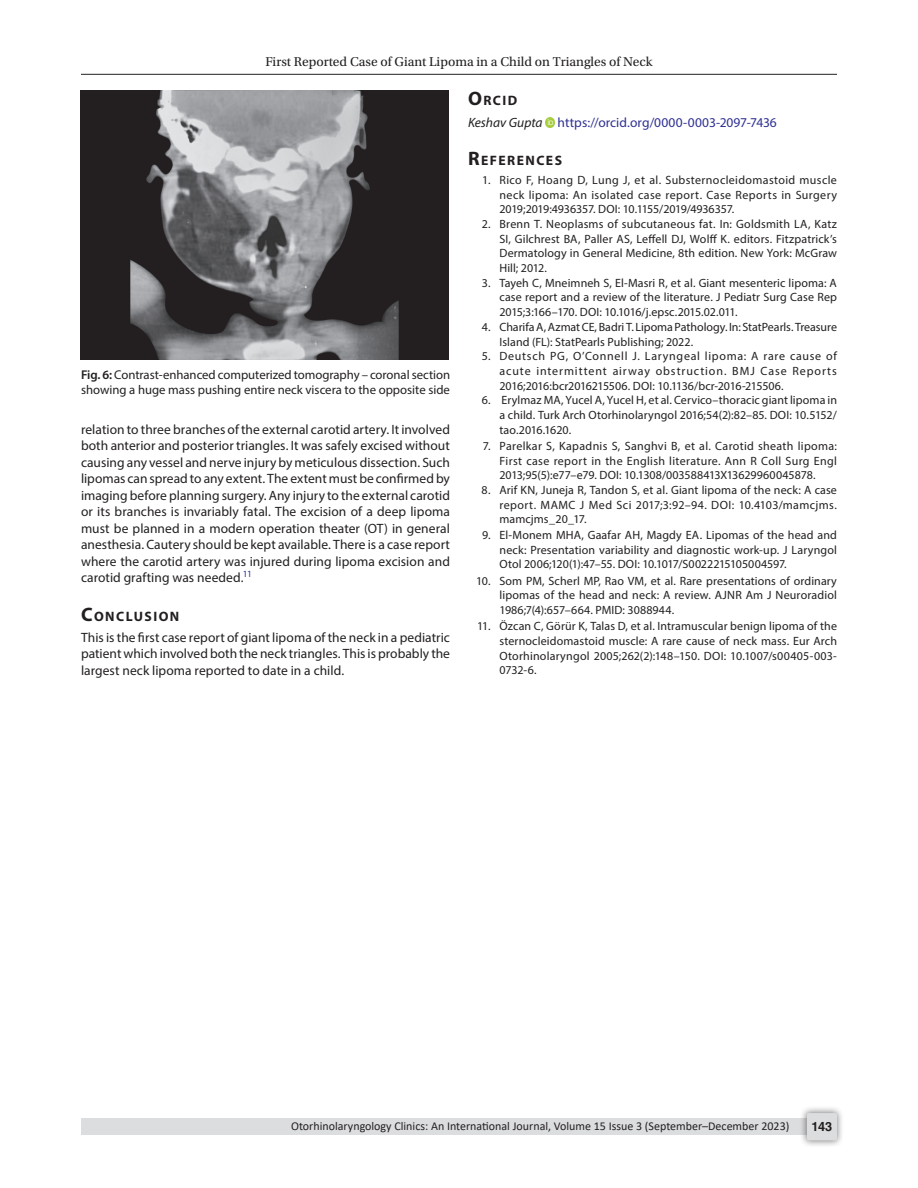
<style>
.page{position:relative;width:918px;height:1188px;background:#fff}
.page>*{position:absolute;margin:0;border:0;box-sizing:border-box;transform-origin:0 0}
.Head-1{font:700 13.65px "Myriad Pro";letter-spacing:.105em;color:#231f20}
.Para-NoIndent{font:13.5px/16.5px "Myriad Pro";letter-spacing:.005em;color:#231f20;text-align:justify}
.t1{font:13.5px "Utopia Std";color:#231f20}
.Para-NoIndent-2{font:13.5px "Myriad Pro";color:#2e3092}
.FigCaption{font:12.75px/15.3px "Myriad Pro";color:#231f20}
.t2{font:700 12.75px "Helvetica LT Std";color:#231f20}
.References{font:12px/14.7px "Myriad Pro";letter-spacing:.005em;color:#231f20;text-align:justify}
.t3{font:12px "Calibri";color:#231f20}
.s1{font-weight:600}
.s2{font-size:19.5px}
.s3{font-style:italic;color:#231f20}
</style>
<div class="page">
<hr style="left:81px;top:74px;width:756px;height:1px;background:#231f20">
<div style="left:81px;top:1119px;width:756px;height:16px;background:#dcdddf"></div>
<div style="left:800px;top:1106px;width:44px;height:41px;background:#231f20;opacity:.61"></div>
<div style="left:807px;top:1113px;width:30px;height:27px;background:#dcdddf;border-radius:2px"></div>
<svg style="left:546px;top:118px;width:9px;height:9px"></svg>
<img style="left:81px;top:90px;width:367px;height:270px">
<p class="t1" style="left:265px;top:55px;width:389px">First Reported Case of Giant Lipoma in a Child on Triangles of Neck</p>
<p class="FigCaption" style="left:81px;top:366px;width:371px"><span class="s1">Fig. 6:</span> Contrast-enhanced computerized tomography – coronal section showing a huge mass pushing entire neck viscera to the opposite side</p>
<p class="Para-NoIndent" style="left:81px;top:421px;width:371px">relation to three branches of the external carotid artery. It involved both anterior and posterior triangles. It was safely excised without causing any vessel and nerve injury by meticulous dissection. Such lipomas can spread to any extent. The extent must be confirmed by imaging before planning surgery. Any injury to the external carotid or its branches is invariably fatal. The excision of a deep lipoma must be planned in a modern operation theater (OT) in general anesthesia. Cautery should be kept available. There is a case report where the carotid artery was injured during lipoma excision and carotid grafting was needed.<sup>11</sup></p>
<p class="Head-1" style="left:81px;top:607px;width:100px"><span class="s2">C</span>ONCLUSION</p>
<p class="Para-NoIndent" style="left:81px;top:629px;width:371px">This is the first case report of giant lipoma of the neck in a pediatric patient which involved both the neck triangles. This is probably the largest neck lipoma reported to date in a child.</p>
<p class="Head-1" style="left:468px;top:91px;width:51px"><span class="s2">O</span>RCID</p>
<p class="Para-NoIndent-2" style="left:468px;top:114px;width:310px"><span class="s3">Keshav Gupta</span> https://orcid.org/0000-0003-2097-7436</p>
<p class="Head-1" style="left:468px;top:151px;width:96px"><span class="s2">R</span>EFERENCES</p>
<p class="References" style="left:500px;top:172px;width:339px;text-indent:-17px">1. Rico F, Hoang D, Lung J, et al. Substernocleidomastoid muscle neck lipoma: An isolated case report. Case Reports in Surgery 2019;2019:4936357. DOI: 10.1155/2019/4936357.</p>
<p class="References" style="left:500px;top:216px;width:339px;text-indent:-18px">2. Brenn T. Neoplasms of subcutaneous fat. In: Goldsmith LA, Katz SI, Gilchrest BA, Paller AS, Leffell DJ, Wolff K. editors. Fitzpatrick’s Dermatology in General Medicine, 8th edition. New York: McGraw Hill; 2012.</p>
<p class="References" style="left:500px;top:275px;width:339px;text-indent:-18px">3. Tayeh C, Mneimneh S, El-Masri R, et al. Giant mesenteric lipoma: A case report and a review of the literature. J Pediatr Surg Case Rep 2015;3:166–170. DOI: 10.1016/j.epsc.2015.02.011.</p>
<p class="References" style="left:500px;top:319px;width:339px;text-indent:-18px">4. Charifa A, Azmat CE, Badri T. Lipoma Pathology. In: StatPearls. Treasure<br>Island (FL): StatPearls Publishing; 2022.</p>
<p class="References" style="left:500px;top:349px;width:339px;text-indent:-18px">5. Deutsch PG, O’Connell J. Laryngeal lipoma: A rare cause of acute intermittent airway obstruction. BMJ Case Reports 2016;2016:bcr2016215506. DOI: 10.1136/bcr-2016-215506.</p>
<p class="References" style="left:500px;top:393px;width:339px;text-indent:-18px">6. Erylmaz MA, Yucel A, Yucel H, et al. Cervico–thoracic giant lipoma in a child. Turk Arch Otorhinolaryngol 2016;54(2):82–85. DOI: 10.5152/ tao.2016.1620.</p>
<p class="References" style="left:500px;top:438px;width:339px;text-indent:-17px">7. Parelkar S, Kapadnis S, Sanghvi B, et al. Carotid sheath lipoma:<br>First case report in the English literature. Ann R Coll Surg Engl 2013;95(5):e77–e79. DOI: 10.1308/003588413X13629960045878.</p>
<p class="References" style="left:500px;top:482px;width:339px;text-indent:-18px">8. Arif KN, Juneja R, Tandon S, et al. Giant lipoma of the neck: A case report. MAMC J Med Sci 2017;3:92–94. DOI: 10.4103/mamcjms. mamcjms_20_17.</p>
<p class="References" style="left:500px;top:527px;width:339px;text-indent:-17px">9. El-Monem MHA, Gaafar AH, Magdy EA. Lipomas of the head and neck: Presentation variability and diagnostic work-up. J Laryngol Otol 2006;120(1):47–55. DOI: 10.1017/S0022215105004597.</p>
<p class="References" style="left:500px;top:573px;width:339px;text-indent:-23px">10. Som PM, Scherl MP, Rao VM, et al. Rare presentations of ordinary lipomas of the head and neck: A review. AJNR Am J Neuroradiol 1986;7(4):657–664. PMID: 3088944.</p>
<p class="References" style="left:500px;top:619px;width:339px;text-indent:-22px">11. Özcan C, Görür K, Talas D, et al. Intramuscular benign lipoma of the sternocleidomastoid muscle: A rare cause of neck mass. Eur Arch Otorhinolaryngol 2005;262(2):148–150. DOI: 10.1007/s00405-003- 0732-6.</p>
<p class="t3" style="left:291px;top:1117px;width:500px">Otorhinolaryngology Clinics: An International Journal, Volume 15 Issue 3 (September–December 2023)</p>
<p class="t2" style="left:812px;top:1119px;width:22px">143</p>
</div>
